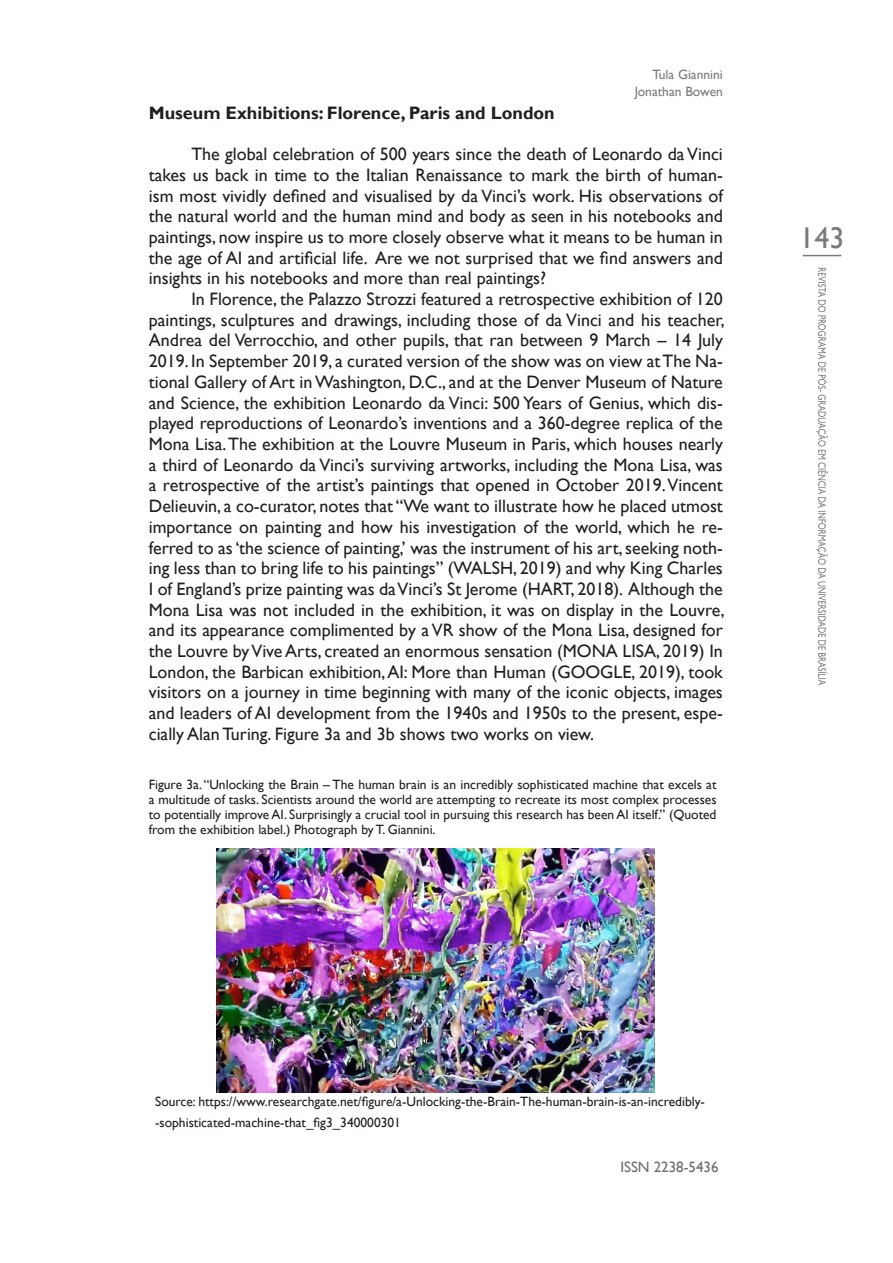
<style>
.page{position:relative;width:893px;height:1263px;background:#fff}
.page>*{position:absolute;margin:0;border:0;box-sizing:border-box;transform-origin:0 0}
.t1{font:30px "Gill Sans";color:#797a79}
.Texto_normal{font:18px/20.7px "Gill Sans";color:#231f20;text-align:justify}
.Título__resumo__ou{font:700 18px "Gill Sans";color:#231f20}
.t2{font:15px "Gill Sans";color:#6c6d70}
.Legenda_imagem_2_-_f{font:13.5px/15px "Gill Sans";color:#231f20;text-align:justify}
.t3{font:13.5px/16.2px "Gill Sans";color:#797a79;text-align:right}
</style>
<div class="page">
<svg style="left:816px;top:268px;width:12px;height:417px"></svg>
<hr style="left:803px;top:255px;width:38px;height:1px;background:#797a79">
<img style="left:216px;top:849px;width:438px;height:244px">
<p class="t3" style="left:635px;top:67px;width:90px">Tula Giannini<br>Jonathan Bowen</p>
<p class="Título__resumo__ou" style="left:149px;top:102px;width:407px">Museum Exhibitions: Florence, Paris and London</p>
<p class="Texto_normal" style="left:149px;top:144px;width:576px;text-indent:43px">The global celebration of 500 years since the death of Leonardo da Vinci takes us back in time to the Italian Renaissance to mark the birth of human&shy;ism most vividly defined and visualised by da Vinci’s work. His observations of the natural world and the human mind and body as seen in his notebooks and paintings, now inspire us to more closely observe what it means to be human in the age of AI and artificial life. Are we not surprised that we find answers and insights in his notebooks and more than real paintings?</p>
<p class="Texto_normal" style="left:149px;top:289px;width:577px;text-indent:43px">In Florence, the Palazzo Strozzi featured a retrospective exhibition of 120 paintings, sculptures and drawings, including those of da Vinci and his teacher, Andrea del Verrocchio, and other pupils, that ran between 9 March – 14 July 2019. In September 2019, a curated version of the show was on view at The Na&shy;tional Gallery of Art in Washington, D.C., and at the Denver Museum of Nature and Science, the exhibition Leonardo da Vinci: 500 Years of Genius, which dis&shy;played reproductions of Leonardo’s inventions and a 360-degree replica of the Mona Lisa. The exhibition at the Louvre Museum in Paris, which houses nearly a third of Leonardo da Vinci’s surviving artworks, including the Mona Lisa, was a retrospective of the artist’s paintings that opened in October 2019. Vincent Delieuvin, a co-curator, notes that “We want to illustrate how he placed utmost importance on painting and how his investigation of the world, which he re&shy;ferred to as ‘the science of painting,’ was the instrument of his art, seeking noth&shy;ing less than to bring life to his paintings” (WALSH, 2019) and why King Charles I of England’s prize painting was da Vinci’s St Jerome (HART, 2018). Although the Mona Lisa was not included in the exhibition, it was on display in the Louvre, and its appearance complimented by a VR show of the Mona Lisa, designed for the Louvre by Vive Arts, created an enormous sensation (MONA LISA, 2019) In London, the Barbican exhibition, AI: More than Human (GOOGLE, 2019), took visitors on a journey in time beginning with many of the iconic objects, images and leaders of AI development from the 1940s and 1950s to the present, espe&shy;cially Alan Turing. Figure 3a and 3b shows two works on view.</p>
<p class="Legenda_imagem_2_-_f" style="left:149px;top:777px;width:569px">Figure 3a. “Unlocking the Brain – The human brain is an incredibly sophisticated machine that excels at a multitude of tasks. Scientists around the world are attempting to recreate its most complex processes to potentially improve AI. Surprisingly a crucial tool in pursuing this research has been AI itself.” (Quoted from the exhibition label.) Photograph by T. Giannini.</p>
<h1 class="t1" style="left:800px;top:221px;width:46px">143</h1>
<p class="Legenda_imagem_2_-_f" style="left:155px;top:1092px;width:551px;line-height:20.7px">Source: https://www.researchgate.net/figure/a-Unlocking-the-Brain-The-human-brain-is-an-incredibly--sophisticated-machine-that_fig3_340000301</p>
<p class="t2" style="left:620px;top:1158px;width:100px">ISSN 2238-5436</p>
</div>
